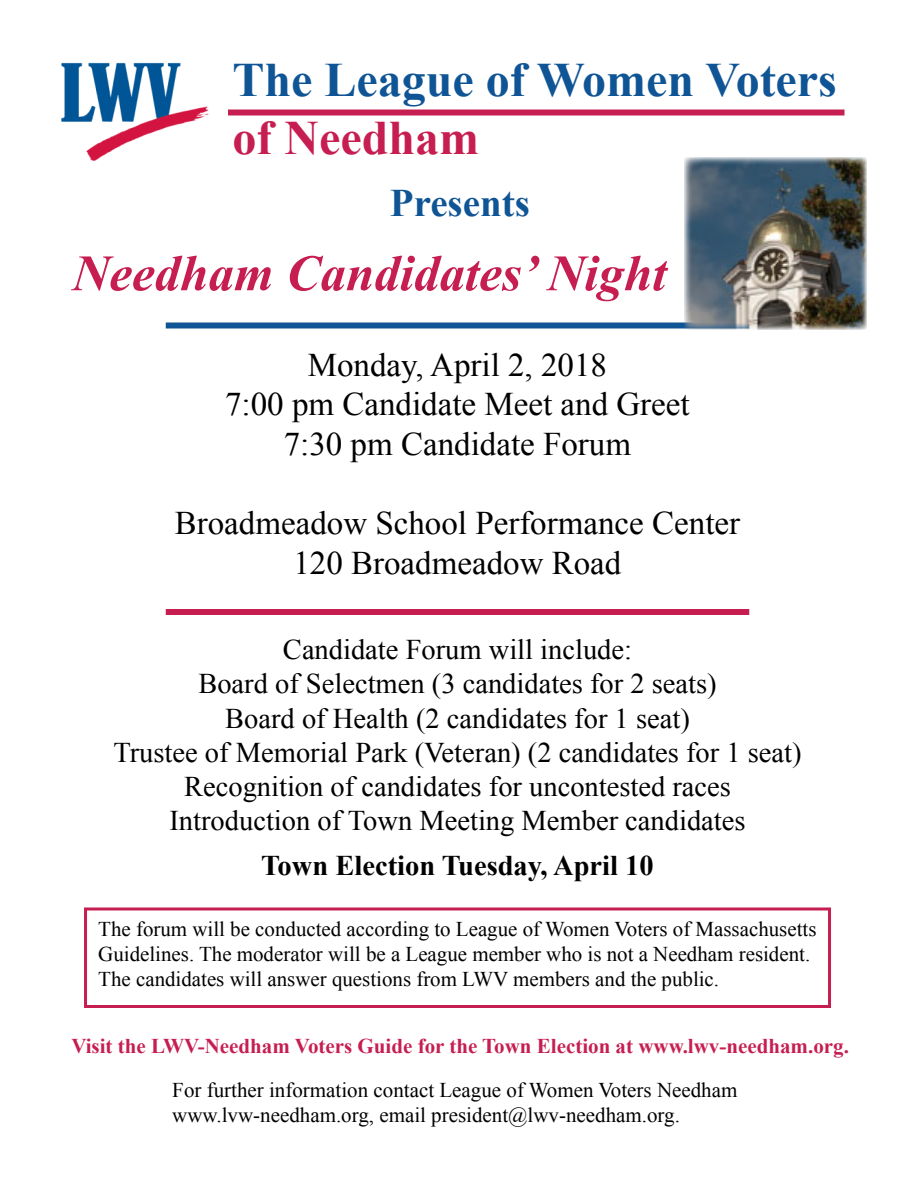
<style>
.page{position:relative;width:918px;height:1188px;background:#fff}
.page>*{position:absolute;margin:0;border:0;box-sizing:border-box;transform-origin:0 0}
.t1{font:italic 700 51px "Times New Roman";color:#c71e52}
.t2{font:700 48px "Times New Roman";color:#0f5596}
.t3{font:700 48px "Times New Roman";color:#c71e52}
.t4{font:700 39px "Times New Roman";color:#0f5596}
.t5{font:33px/39.6px "Times New Roman";color:#000;text-align:center}
.t6{font:28.5px/34.2px "Times New Roman";color:#000;text-align:center}
.t7{font:700 28.5px "Times New Roman";color:#000}
.t8{font:21px/25.2px "Times New Roman";color:#000}
.t9{font:700 21px "Times New Roman";color:#c71e52}
</style>
<div class="page">
<div style="left:228px;top:110px;width:616px;height:6px;background:#c71e52"></div>
<div style="left:84px;top:908px;width:747px;height:100px;border:3px solid #c71e52"></div>
<div style="left:166px;top:609px;width:583px;height:6px;background:#c71e52"></div>
<div style="left:166px;top:322px;width:583px;height:6px;background:#0f5596"></div>
<img style="left:684px;top:158px;width:183px;height:172px">
<img style="left:62px;top:62px;width:147px;height:99px">
<h2 class="t2" style="left:232px;top:47px;width:606px">The League of Women Voters</h2>
<h2 class="t3" style="left:232px;top:104px;width:248px">of Needham</h2>
<h3 class="t4" style="left:390px;top:176px;width:142px">Presents</h3>
<h1 class="t1" style="left:73px;top:238px;width:596px">Needham Candidates’ Night</h1>
<h3 class="t5" style="left:225px;top:344px;width:466px">Monday, April 2, 2018<br>7:00 pm Candidate Meet and Greet<br>7:30 pm Candidate Forum</h3>
<h3 class="t5" style="left:175px;top:503px;width:567px">Broadmeadow School Performance Center<br>120 Broadmeadow Road</h3>
<p class="t6" style="left:113px;top:632px;width:690px">Candidate Forum will include:<br>Board of Selectmen (3 candidates for 2 seats)<br>Board of Health (2 candidates for 1 seat)<br>Trustee of Memorial Park (Veteran) (2 candidates for 1 seat)<br>Recognition of candidates for uncontested races Introduction of Town Meeting Member candidates</p>
<h3 class="t7" style="left:261px;top:846px;width:394px">Town Election Tuesday, April 10</h3>
<p class="t8" style="left:98px;top:916px;width:720px">The forum will be conducted according to League of Women Voters of Massachusetts<br>Guidelines. The moderator will be a League member who is not a Needham resident.<br>The candidates will answer questions from LWV members and the public.</p>
<p class="t9" style="left:71px;top:1031px;width:779px">Visit the LWV-Needham Voters Guide for the Town Election at www.lwv-needham.org.</p>
<p class="t8" style="left:172px;top:1077px;width:567px">For further information contact League of Women Voters Needham www.lvw-needham.org, email president@lwv-needham.org.</p>
</div>
